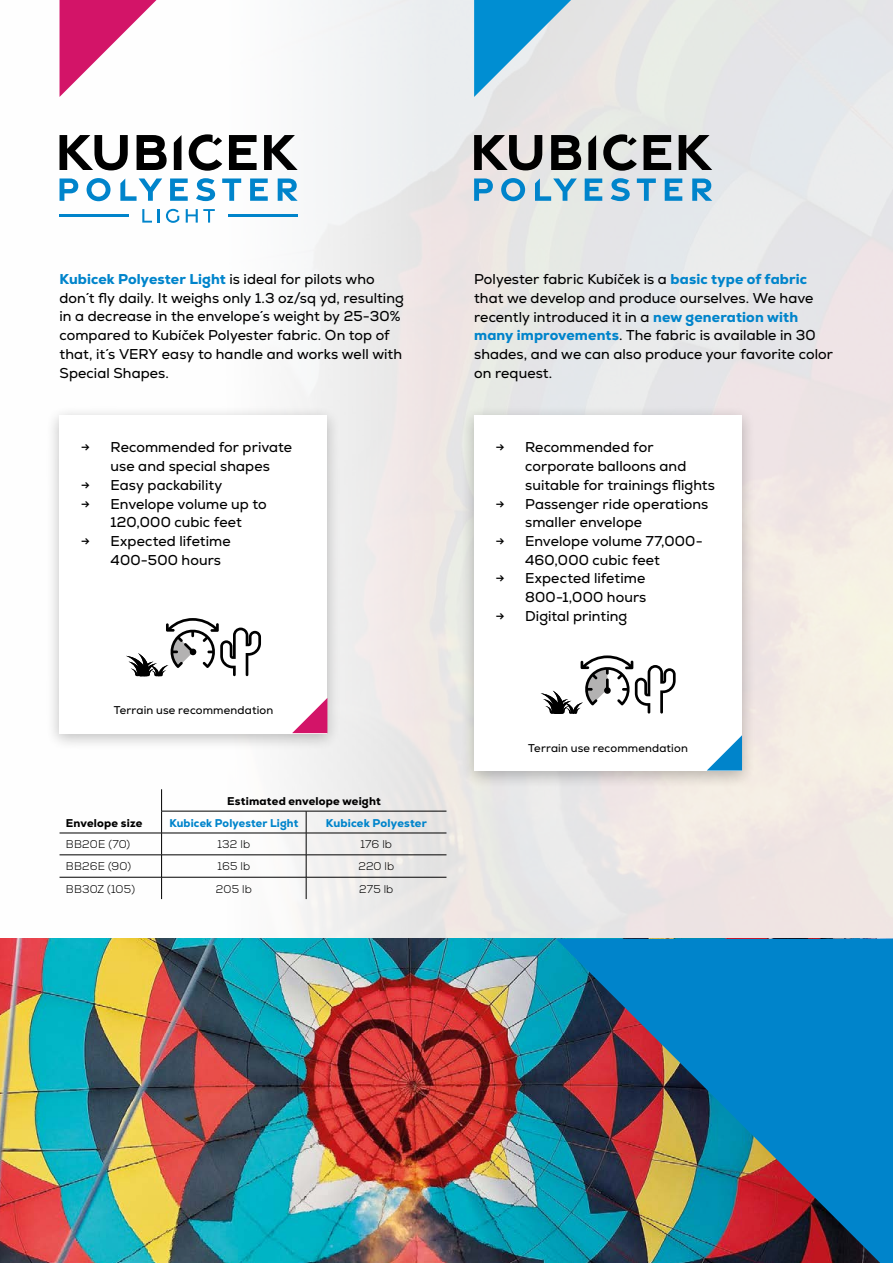
<style>
.page{position:relative;width:893px;height:1263px;background:#fff}
.page>*{position:absolute;margin:0;border:0;box-sizing:border-box;transform-origin:0 0}
.t1{font:14.25px/18.8px "Nexa";letter-spacing:.005em;color:#000}
.t2{font:300 11.25px "Nexa";letter-spacing:.01em;color:#000}
.t3{font:11.25px "Nexa";letter-spacing:.015em;color:#000}
.t4{font:800 11.25px "Nexa";letter-spacing:.015em;color:#0084cb}
.t5{font:800 11.25px "Nexa";letter-spacing:.02em;color:#000}
.s1{font-weight:800;color:#0084cb}
</style>
<div class="page">
<img style="left:0;top:0;width:893px;height:939px">
<img style="left:0;top:939px;width:556px;height:324px">
<hr style="left:161px;top:811px;width:145px;height:1px;background:#000">
<hr style="left:306px;top:811px;width:140px;height:1px;background:#000">
<hr style="left:60px;top:833px;width:102px;height:1px;background:#000">
<hr style="left:162px;top:833px;width:144px;height:1px;background:#000">
<hr style="left:306px;top:833px;width:140px;height:1px;background:#000">
<hr style="left:60px;top:854px;width:102px;height:1px;background:#000">
<hr style="left:162px;top:854px;width:144px;height:1px;background:#000">
<hr style="left:306px;top:854px;width:140px;height:1px;background:#000">
<hr style="left:60px;top:877px;width:102px;height:1px;background:#000">
<hr style="left:162px;top:877px;width:144px;height:1px;background:#000">
<svg style="left:161px;top:789px;width:1px;height:110px"></svg>
<hr style="left:306px;top:877px;width:140px;height:1px;background:#000">
<svg style="left:306px;top:811px;width:1px;height:88px"></svg>
<svg style="left:142px;top:209px;width:10px;height:14px"></svg>
<svg style="left:158px;top:209px;width:2px;height:14px"></svg>
<svg style="left:166px;top:209px;width:13px;height:14px"></svg>
<svg style="left:186px;top:209px;width:29px;height:14px"></svg>
<hr style="left:60px;top:215px;width:69px;height:2px;background:#0084cb">
<svg style="left:60px;top:135px;width:68px;height:35px"></svg>
<svg style="left:137px;top:135px;width:30px;height:35px"></svg>
<svg style="left:174px;top:135px;width:7px;height:35px"></svg>
<svg style="left:229px;top:135px;width:28px;height:35px"></svg>
<svg style="left:264px;top:135px;width:34px;height:35px"></svg>
<svg style="left:189px;top:134px;width:33px;height:37px"></svg>
<svg style="left:60px;top:178px;width:18px;height:23px"></svg>
<svg style="left:87px;top:178px;width:24px;height:23px"></svg>
<svg style="left:170px;top:178px;width:18px;height:23px"></svg>
<svg style="left:196px;top:178px;width:19px;height:23px"></svg>
<svg style="left:222px;top:178px;width:19px;height:23px"></svg>
<svg style="left:250px;top:178px;width:18px;height:23px"></svg>
<svg style="left:278px;top:178px;width:20px;height:23px"></svg>
<svg style="left:120px;top:178px;width:42px;height:23px"></svg>
<hr style="left:228px;top:215px;width:70px;height:2px;background:#0084cb">
<svg style="left:474px;top:135px;width:68px;height:35px"></svg>
<svg style="left:551px;top:135px;width:30px;height:35px"></svg>
<svg style="left:588px;top:135px;width:8px;height:35px"></svg>
<svg style="left:644px;top:135px;width:27px;height:35px"></svg>
<svg style="left:679px;top:135px;width:33px;height:35px"></svg>
<svg style="left:603px;top:134px;width:34px;height:37px"></svg>
<svg style="left:474px;top:178px;width:19px;height:23px"></svg>
<svg style="left:501px;top:178px;width:24px;height:23px"></svg>
<svg style="left:585px;top:178px;width:17px;height:23px"></svg>
<svg style="left:611px;top:178px;width:19px;height:23px"></svg>
<svg style="left:637px;top:178px;width:19px;height:23px"></svg>
<svg style="left:665px;top:178px;width:17px;height:23px"></svg>
<svg style="left:692px;top:178px;width:20px;height:23px"></svg>
<svg style="left:535px;top:178px;width:42px;height:23px"></svg>
<svg style="left:60px;top:0;width:96px;height:97px"></svg>
<svg style="left:474px;top:0;width:97px;height:97px"></svg>
<div style="left:46px;top:405px;width:295px;height:346px;background:#000;opacity:.25"></div>
<div style="left:60px;top:415px;width:267px;height:318px;background:#fff"></div>
<div style="left:460px;top:405px;width:296px;height:384px;background:#000;opacity:.25"></div>
<div style="left:474px;top:415px;width:268px;height:355px;background:#fff"></div>
<svg style="left:126px;top:618px;width:135px;height:58px"></svg>
<svg style="left:540px;top:655px;width:136px;height:58px"></svg>
<svg style="left:556px;top:939px;width:337px;height:324px;fill:#0084cb"></svg>
<svg style="left:707px;top:735px;width:35px;height:35px"></svg>
<svg style="left:292px;top:698px;width:35px;height:35px"></svg>
<p class="t1" style="left:60px;top:270px;width:346px"><span class="s1">Kubicek Polyester Light</span> is ideal for pilots who don´t fly daily. It weighs only 1.3 oz/sq yd, resulting in a decrease in the envelope´s weight by 25-30% compared to Kubíček Polyester fabric. On top of that, it´s VERY easy to handle and works well with Special Shapes.</p>
<p class="t1" style="left:474px;top:270px;width:360px">Polyester fabric Kubíček is a <span class="s1">basic type of fabric </span>that we develop and produce ourselves. We have recently introduced it in a <span class="s1">new generation with many improvements</span>. The fabric is available in 30 shades, and we can also produce your favorite color on request.</p>
<p class="t1" style="left:81px;top:438px;width:213px;text-align:center">→ Recommended for private use and special shapes</p>
<p class="t1" style="left:81px;top:476px;width:143px">→ Easy packability</p>
<p class="t1" style="left:81px;top:494px;width:187px;text-align:center">→ Envelope volume up to<br>120,000 cubic feet</p>
<p class="t1" style="left:111px;top:532px;width:122px;text-indent:-30px">→ Expected lifetime<br>400-500 hours</p>
<p class="t3" style="left:114px;top:703px;width:161px">Terrain use recommendation</p>
<p class="t5" style="left:66px;top:815px;width:78px">Envelope size</p>
<p class="t5" style="left:227px;top:793px;width:155px">Estimated envelope weight</p>
<p class="t4" style="left:169px;top:815px;width:131px">Kubicek Polyester Light</p>
<p class="t4" style="left:326px;top:815px;width:103px">Kubicek Polyester</p>
<p class="t2" style="left:66px;top:838px;width:66px">BB20E (70)</p>
<p class="t2" style="left:218px;top:838px;width:34px">132 lb</p>
<p class="t2" style="left:361px;top:838px;width:33px">176 lb</p>
<p class="t2" style="left:66px;top:860px;width:67px">BB26E (90)</p>
<p class="t2" style="left:218px;top:860px;width:34px">165 lb</p>
<p class="t2" style="left:358px;top:860px;width:37px">220 lb</p>
<p class="t2" style="left:66px;top:882px;width:71px">BB30Z (105)</p>
<p class="t2" style="left:216px;top:882px;width:37px">205 lb</p>
<p class="t2" style="left:359px;top:882px;width:36px">275 lb</p>
<p class="t1" style="left:525px;top:438px;width:191px;text-indent:-30px">→ Recommended for corporate balloons and suitable for trainings flights</p>
<p class="t1" style="left:525px;top:494px;width:185px;text-indent:-30px">→ Passenger ride operations smaller envelope</p>
<p class="t1" style="left:525px;top:532px;width:179px;text-indent:-30px">→ Envelope volume 77,000-<br>460,000 cubic feet</p>
<p class="t1" style="left:495px;top:569px;width:153px;text-align:right">→ Expected lifetime<br>800-1,000 hours</p>
<p class="t1" style="left:495px;top:607px;width:133px">→ Digital printing</p>
<p class="t3" style="left:528px;top:741px;width:161px">Terrain use recommendation</p>
</div>
